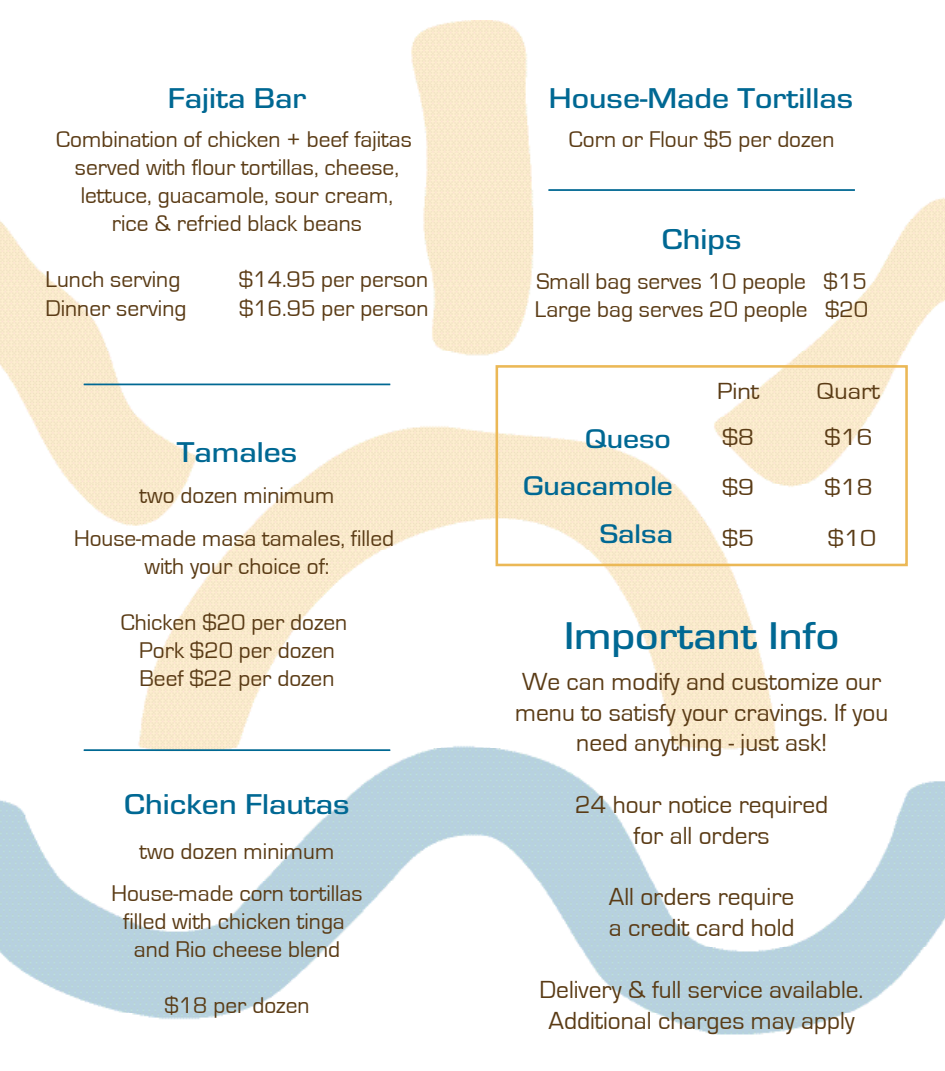
<style>
.page{position:relative;width:945px;height:1071px;background:#fff}
.page>*{position:absolute;margin:0;border:0;box-sizing:border-box;transform-origin:0 0}
.t1{font:500 40.25px "Eurostile";color:#006893;scale:1.14 1}
.t2{font:500 29.75px "Eurostile";color:#006893;scale:1.14 1}
.t3{font:500 28px/47.4px "Eurostile";color:#006893;text-align:right;scale:1.14 1}
.t4{font:25.38px/30.8px "Eurostile";color:#5a3b15;text-align:center}
.t5{font:23.97px/50.8px "Eurostile";color:#5a3b15;text-align:justify;scale:1.09 1}
.t6{font:23.45px/28.2px "Eurostile";color:#5a3b15;text-align:center}
</style>
<div class="page">
<img style="left:1px;top:21px;width:944px;height:1014px">
<div style="left:496px;top:365px;width:412px;height:201px;border:3px solid #ebb856"></div>
<hr style="left:84px;top:384px;width:306px;height:1px;background:#006893">
<hr style="left:84px;top:749px;width:306px;height:2px;background:#006893">
<hr style="left:548px;top:189px;width:307px;height:2px;background:#006893">
<p class="t2" style="left:168px;top:78px;width:123px">Fajita Bar</p>
<p class="t6" style="left:56px;top:125px;width:357px">Combination of chicken + beef fajitas served with flour tortillas, cheese, lettuce, guacamole, sour cream,<br>rice &amp; refried black beans</p>
<p class="t6" style="left:46px;top:266px;width:136px">Lunch serving</p>
<p class="t6" style="left:239px;top:266px;width:191px">$14.95 per person</p>
<p class="t6" style="left:45px;top:294px;width:142px">Dinner serving</p>
<p class="t6" style="left:239px;top:294px;width:191px">$16.95 per person</p>
<p class="t2" style="left:177px;top:432px;width:107px">Tamales</p>
<p class="t6" style="left:140px;top:482px;width:196px">two dozen minimum</p>
<p class="t6" style="left:74px;top:524px;width:322px">House-made masa tamales, filled with your choice of:</p>
<p class="t6" style="left:121px;top:609px;width:228px">Chicken $20 per dozen<br>Pork $20 per dozen<br>Beef $22 per dozen</p>
<p class="t2" style="left:124px;top:784px;width:199px">Chicken Flautas</p>
<p class="t6" style="left:140px;top:838px;width:196px">two dozen minimum</p>
<p class="t6" style="left:111px;top:880px;width:253px">House-made corn tortillas filled with chicken tinga and Rio cheese blend</p>
<p class="t6" style="left:164px;top:992px;width:147px">$18 per dozen</p>
<p class="t2" style="left:549px;top:78px;width:268px">House-Made Tortillas</p>
<p class="t6" style="left:569px;top:125px;width:267px">Corn or Flour $5 per dozen</p>
<p class="t2" style="left:662px;top:218px;width:71px">Chips</p>
<p class="t6" style="left:535px;top:267px;width:335px;text-align:left">Small bag serves 10 people $15<br>Large bag serves 20 people $20</p>
<p class="t5" style="left:717px;top:367px;width:41px">Pint</p>
<p class="t3" style="left:523px;top:413px;width:133px">Queso<br>Guacamole<br>Salsa</p>
<p class="t5" style="left:722px;top:412px;width:31px">$8 $9 $5</p>
<p class="t5" style="left:817px;top:367px;width:59px">Quart</p>
<p class="t5" style="left:825px;top:412px;width:49px;text-align:left">$16 $18 $10</p>
<h1 class="t1" style="left:564px;top:608px;width:243px">Important Info</h1>
<p class="t4" style="left:515px;top:666px;width:375px">We can modify and customize our menu to satisfy your cravings. If you need anything - just ask!</p>
<p class="t4" style="left:575px;top:790px;width:255px">24 hour notice required for all orders</p>
<p class="t4" style="left:609px;top:882px;width:187px;text-align:left">All orders require a credit card hold</p>
<p class="t4" style="left:540px;top:974px;width:325px">Delivery &amp; full service available.<br>Additional charges may apply</p>
</div>
